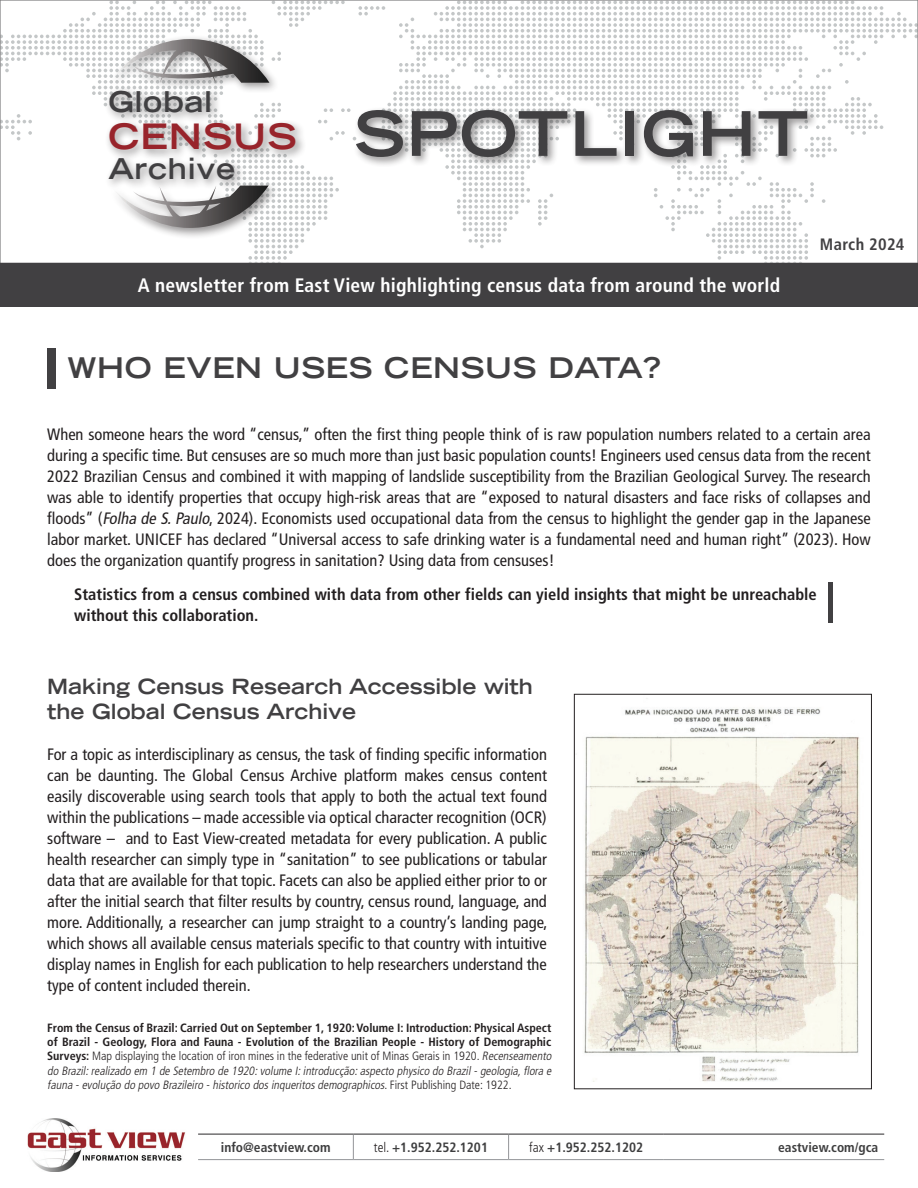
<style>
.page{position:relative;width:918px;height:1188px;background:#fff}
.page>*{position:absolute;margin:0;border:0;box-sizing:border-box;transform-origin:0 0}
.t1{font:700 expanded 61.5px "Trade Gothic LH";letter-spacing:.025em;color:#414042}
.t2{font:700 expanded 35.1px "Trade Gothic LH";letter-spacing:.03em;color:#98242b}
.t3{font:700 expanded 28.65px "Trade Gothic LH";letter-spacing:.025em;color:#414042}
.t4{font:700 expanded 28.5px "Trade Gothic LH";letter-spacing:.025em;color:#414042}
.t5{font:700 expanded 21px/25.2px "Trade Gothic LH";color:#414042}
.t6{font:700 condensed 19.5px "Frutiger LT Std";letter-spacing:.01em;color:#fff}
.t7{font:condensed 16.5px/21px "Frutiger LT Std";color:#231f20;text-align:justify}
.t8{font:700 condensed 16.5px/21px "Frutiger LT Std";color:#231f20}
.t9{font:700 condensed 16.5px "Frutiger LT Std";letter-spacing:.02em;color:#414042}
.t10{font:700 condensed 13.5px "Frutiger LT Std";color:#3e3e3f}
.t11{font:italic 300 condensed 12px/14.4px "Frutiger LT Std";color:#231f20}
.s1{font-style:italic}
.s2{font-weight:700;font-style:normal}
.s3{font-style:normal}
.s4{font-weight:300;color:#231f20}
</style>
<div class="page">
<svg style="left:353px;top:1135px;width:1px;height:24px"></svg>
<svg style="left:508px;top:1135px;width:1px;height:24px"></svg>
<hr style="left:198px;top:1159px;width:155px;height:1px;background:#939598">
<hr style="left:353px;top:1159px;width:156px;height:1px;background:#939598">
<hr style="left:509px;top:1159px;width:155px;height:1px;background:#939598">
<hr style="left:664px;top:1159px;width:220px;height:1px;background:#939598">
<hr style="left:198px;top:1134px;width:155px;height:1px;background:#414042">
<hr style="left:353px;top:1134px;width:156px;height:1px;background:#414042">
<hr style="left:509px;top:1134px;width:155px;height:1px;background:#414042">
<hr style="left:664px;top:1134px;width:220px;height:1px;background:#414042">
<div style="left:0;top:263px;width:918px;height:44px;background:#414042"></div>
<svg style="left:0;top:1px;width:918px;height:262px"></svg>
<div style="left:47px;top:348px;width:9px;height:41px;background:#414042"></div>
<hr style="left:829px;top:582px;width:4px;height:40px;background:#414042">
<div style="left:353px;top:106px;width:465px;height:62px;background:#231f20;opacity:.48"></div>
<img style="left:27px;top:1118px;width:159px;height:54px">
<img style="left:584px;top:698px;width:276px;height:384px">
<div style="left:574px;top:694px;width:298px;height:395px;border:1px solid #231f20"></div>
<h3 class="t3" style="left:108px;top:83px;width:105px">Global</h3>
<h2 class="t2" style="left:108px;top:113px;width:190px">CENSUS</h2>
<h3 class="t3" style="left:108px;top:150px;width:128px">Archive</h3>
<h1 class="t1" style="left:354px;top:94px;width:456px">SPOTLIGHT</h1>
<p class="t6" style="left:138px;top:274px;width:644px">A newsletter from East View highlighting census data from around the world</p>
<p class="t9" style="left:820px;top:234px;width:86px">March 2024</p>
<h3 class="t4" style="left:68px;top:350px;width:595px">WHO EVEN USES CENSUS DATA?</h3>
<p class="t7" style="left:47px;top:424px;width:825px">When someone hears the word “census,” often the first thing people think of is raw population numbers related to a certain area during a specific time. But censuses are so much more than just basic population counts! Engineers used census data from the recent 2022 Brazilian Census and combined it with mapping of landslide susceptibility from the Brazilian Geological Survey. The research was able to identify properties that occupy high-risk areas that are “exposed to natural disasters and face risks of collapses and floods” (<span class="s1">Folha de S.Paulo</span>, 2024). Economists used occupational data from the census to highlight the gender gap in the Japanese labor market. UNICEF has declared “Universal access to safe drinking water is a fundamental need and human right” (2023). How does the organization quantify progress in sanitation? Using data from censuses!</p>
<p class="t8" style="left:74px;top:584px;width:744px">Statistics from a census combined with data from other fields can yield insights that might be unreachable without this collaboration.</p>
<p class="t5" style="left:47px;top:673px;width:487px">Making Census Research Accessible with the Global Census Archive</p>
<p class="t7" style="left:47px;top:744px;width:502px">For a topic as interdisciplinary as census, the task of finding specific information can be daunting. The Global Census Archive platform makes census content easily discoverable using search tools that apply to both the actual text found within the publications – made accessible via optical character recognition (OCR) software – and to East View-created metadata for every publication. A public health researcher can simply type in “sanitation” to see publications or tabular data that are available for that topic. Facets can also be applied either prior to or after the initial search that filter results by country, census round, language, and more. Additionally, a researcher can jump straight to a country’s landing page, which shows all available census materials specific to that country with intuitive display names in English for each publication to help researchers understand the type of content included therein.</p>
<p class="t11" style="left:47px;top:1020px;width:508px"><span class="s2">From the Census of Brazil: Carried Out on September 1, 1920: Volume I: Introduction: Physical Aspect of Brazil - Geology, Flora and Fauna - Evolution of the Brazilian People - History of Demographic Surveys:</span> <span class="s3">Map displaying the location of iron mines in the federative unit of Minas Gerais in 1920.</span> Recenseamento do Brazil:realizado em 1 de Setembro de 1920:volume I:introducção:aspecto physico do Brazil-geologia,flora e fauna -evolução do povo Brazileiro -historico dosinqueritosdemographicos<span class="s3">. F i r s t P u b l i s h i n g D a t e : 1 9 2 2 .</span></p>
<p class="t10" style="left:221px;top:1139px;width:111px">info@eastview.com</p>
<p class="t10" style="left:374px;top:1139px;width:116px"><span class="s4">tel.</span> +1.952.252.1201</p>
<p class="t10" style="left:529px;top:1139px;width:115px"><span class="s4">fax</span> +1.952.252.1202</p>
<p class="t10" style="left:778px;top:1139px;width:102px">eastview.com/gca</p>
</div>
